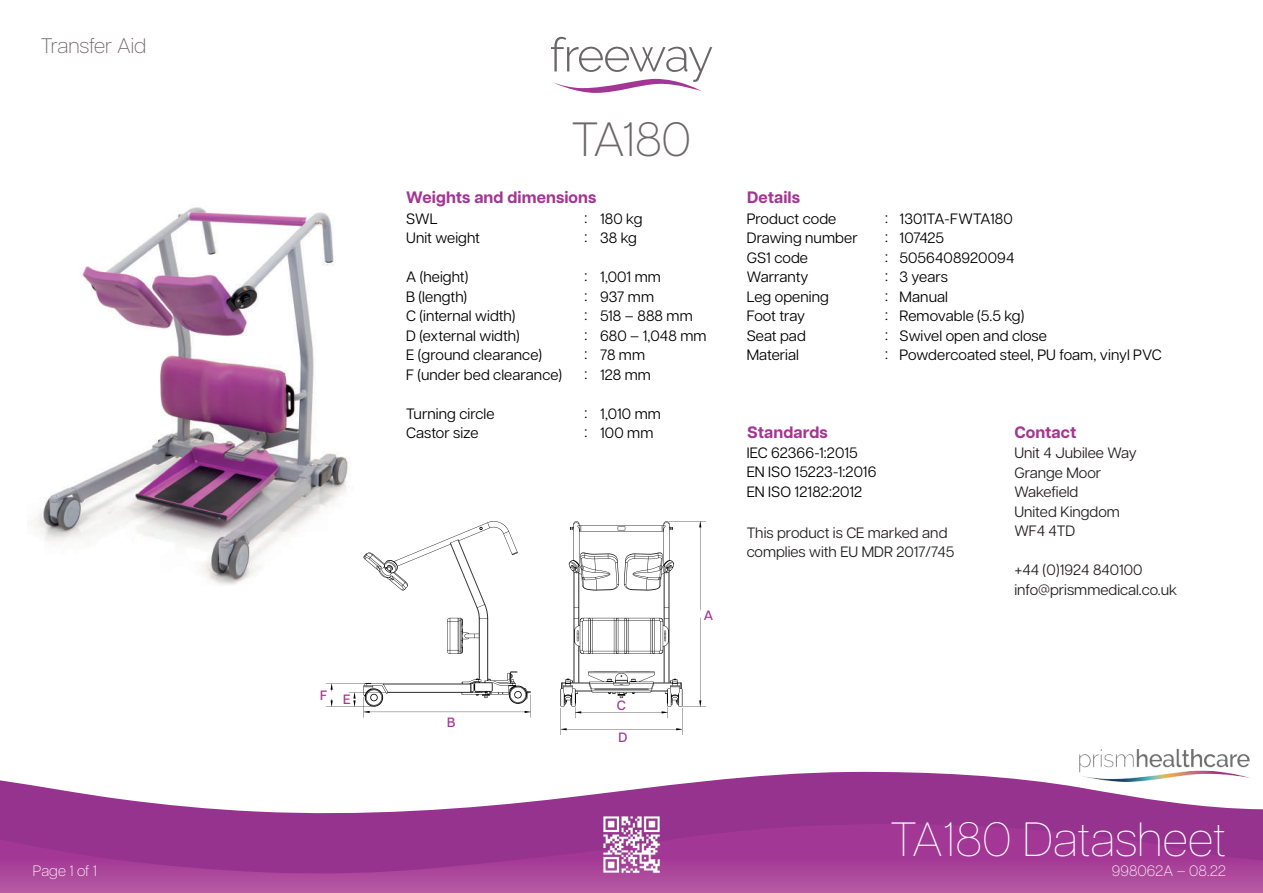
<style>
.page{position:relative;width:1263px;height:893px;background:#fff}
.page>*{position:absolute;margin:0;border:0;box-sizing:border-box;transform-origin:0 0}
.t1{font:100 48px "Articulat CF";color:#fff}
.t2{font:200 48px "Articulat CF";letter-spacing:-.035em;color:#6e6669}
.t3{font:200 21px "Articulat CF";letter-spacing:-.005em;color:#6e6669}
.t4{font:700 16.5px "Articulat CF";letter-spacing:.005em;color:#a43594}
.t5{font:15px/19.5px "Articulat CF";letter-spacing:.005em;color:#000001}
.t6{font:15px/19.5px "Articulat CF";color:#231f20}
.t7{font:200 15px "Articulat CF";letter-spacing:.005em;color:#fff}
.t8{font:500 13.5px "Articulat CF";color:#a43594}
</style>
<div class="page">
<img style="left:326px;top:521px;width:380px;height:214px">
<img style="left:36px;top:207px;width:325px;height:379px">
<svg style="left:0;top:771px;width:1263px;height:53px;fill:#95338f"></svg>
<svg style="left:0;top:824px;width:1263px;height:69px;background:#a33f96"></svg>
<svg style="left:551px;top:37px;width:161px;height:56px"></svg>
<img style="left:601px;top:814px;width:61px;height:60px">
<img style="left:1077px;top:749px;width:174px;height:33px">
<h2 class="t3" style="left:41px;top:31px;width:107px">Transfer Aid</h2>
<p class="t7" style="left:33px;top:860px;width:66px">Page 1 of 1</p>
<p class="t8" style="left:320px;top:685px;width:9px">F</p>
<p class="t8" style="left:343px;top:689px;width:9px">E</p>
<h1 class="t2" style="left:572px;top:105px;width:121px">TA180</h1>
<p class="t4" style="left:406px;top:185px;width:192px">Weights and dimensions</p>
<p class="t5" style="left:406px;top:208px;width:75px">SWL<br>Unit weight</p>
<p class="t5" style="left:406px;top:266px;width:157px">A (height)<br>B (length)<br>C (internal width)<br>D (external width)<br>E (ground clearance)<br>F (under bed clearance)</p>
<p class="t5" style="left:406px;top:403px;width:90px">Turning circle<br>Castor size</p>
<p class="t5" style="left:584px;top:207px;width:4px">: :</p>
<p class="t5" style="left:584px;top:265px;width:4px;text-align:justify">: : : : : :</p>
<p class="t5" style="left:584px;top:402px;width:4px">: :</p>
<p class="t5" style="left:600px;top:208px;width:44px">180 kg<br>38 kg</p>
<p class="t5" style="left:600px;top:266px;width:108px">1,001 mm<br>937 mm<br>518 – 888 mm<br>680 – 1,048 mm<br>78 mm<br>128 mm</p>
<p class="t5" style="left:600px;top:403px;width:62px">1,010 mm<br>100 mm</p>
<p class="t8" style="left:447px;top:712px;width:10px">B</p>
<p class="t8" style="left:617px;top:696px;width:11px">C</p>
<p class="t8" style="left:618px;top:727px;width:10px">D</p>
<p class="t8" style="left:704px;top:605px;width:11px">A</p>
<p class="t4" style="left:747px;top:185px;width:55px">Details</p>
<p class="t5" style="left:747px;top:208px;width:113px">Product code<br>Drawing number<br>GS1 code<br>Warranty<br>Leg opening<br>Foot tray<br>Seat pad<br>Material</p>
<p class="t4" style="left:747px;top:420px;width:82px">Standards</p>
<p class="t5" style="left:885px;top:207px;width:4px;text-align:justify">: : : : : : : :</p>
<p class="t5" style="left:899px;top:208px;width:264px">1301TA-FWTA180<br>107425<br>5056408920094<br>3 years<br>Manual<br>Removable (5.5 kg)<br>Swivel open and close<br>Powdercoated steel, PU foam, vinyl PVC</p>
<p class="t4" style="left:1014px;top:420px;width:63px">Contact</p>
<p class="t5" style="left:747px;top:442px;width:131px">IEC 62366-1:2015<br>EN ISO 15223-1:2016<br>EN ISO 12182:2012</p>
<p class="t6" style="left:747px;top:522px;width:209px">This product is CE marked and complies with EU MDR 2017/745</p>
<p class="t6" style="left:1014px;top:442px;width:124px">Unit 4 Jubilee Way<br>Grange Moor<br>Wakefield<br>United Kingdom<br>WF4 4TD</p>
<p class="t6" style="left:1014px;top:559px;width:164px">+44 (0)1924 840100 info@prismmedical.co.uk</p>
<h1 class="t1" style="left:890px;top:805px;width:337px">TA180 Datasheet</h1>
<p class="t7" style="left:1112px;top:860px;width:116px">998062A – 08.22</p>
</div>
